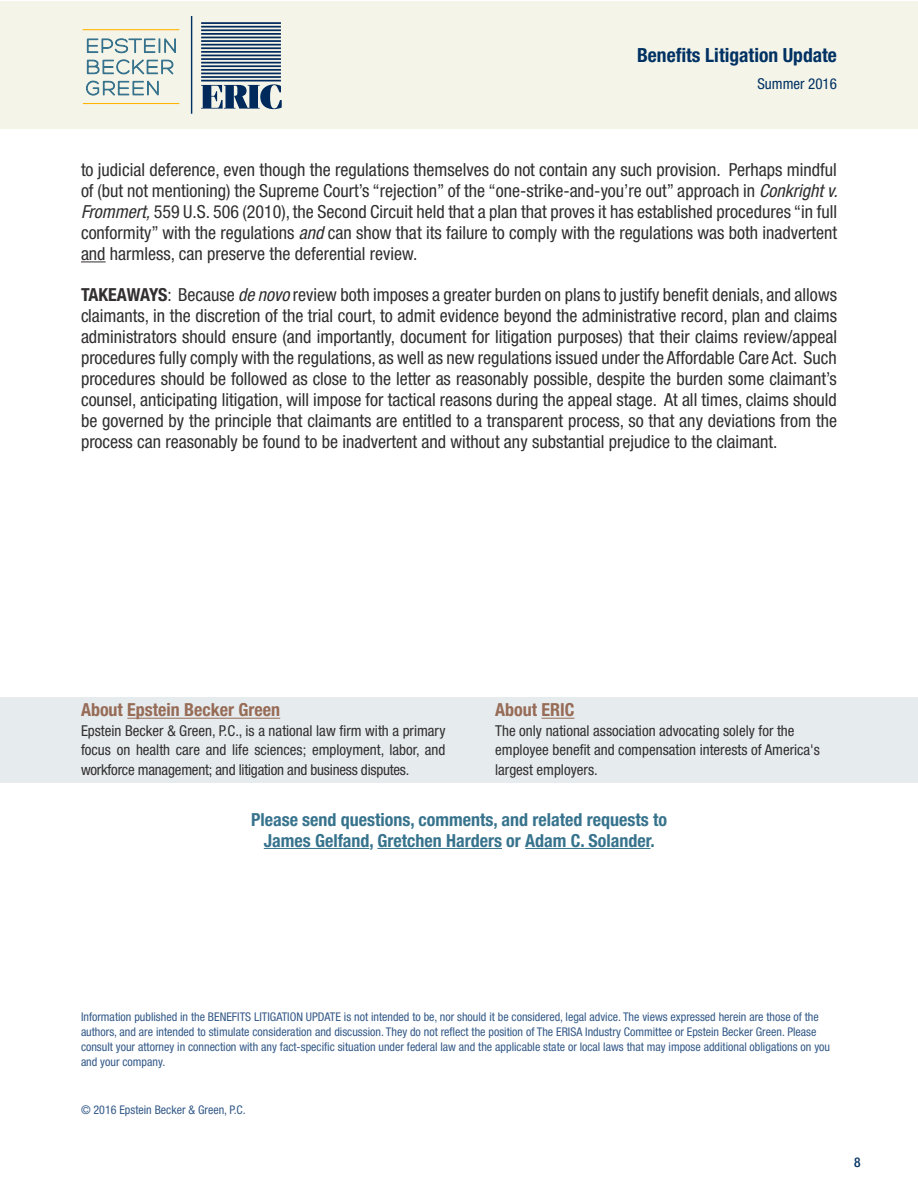
<style>
.page{position:relative;width:918px;height:1188px;background:#fff}
.page>*{position:absolute;margin:0;border:0;box-sizing:border-box;transform-origin:0 0}
.t1{font:700 condensed 19.5px "Helvetica Neue LT";color:#003163}
.Body_Text{font:condensed 18px/21px "Helvetica Neue LT";color:#312f30;text-align:justify}
.t2{font:700 condensed 18px "Helvetica Neue LT";color:#37738d}
.t3{font:700 condensed 18px "Helvetica Neue LT";color:#976c57}
.t4{font:condensed 15px/19.5px "Helvetica Neue LT";color:#312f30}
.t5{font:condensed 15px "Helvetica Neue LT";color:#003163}
.t6{font:500 condensed 13.5px "Helvetica Neue LT";color:#003163}
.t7{font:condensed 12px "Helvetica Neue LT";color:#345a88}
.s1{font-style:italic}
.s2{font-weight:700}
</style>
<div class="page">
<div style="left:1px;top:1px;width:917px;height:128px;background:#f4f4e8"></div>
<svg style="left:86px;top:38px;width:90px;height:58px"></svg>
<hr style="left:83px;top:103px;width:96px;height:1px;background:#ffb500">
<hr style="left:83px;top:29px;width:96px;height:1px;background:#ffb500">
<svg style="left:201px;top:84px;width:81px;height:25px"></svg>
<hr style="left:201px;top:80px;width:80px;height:1px;background:#00295c">
<hr style="left:201px;top:76px;width:80px;height:2px;background:#00295c">
<hr style="left:201px;top:73px;width:80px;height:1px;background:#00295c">
<hr style="left:201px;top:69px;width:80px;height:2px;background:#00295c">
<hr style="left:201px;top:65px;width:80px;height:2px;background:#00295c">
<hr style="left:201px;top:62px;width:80px;height:2px;background:#00295c">
<hr style="left:201px;top:58px;width:80px;height:2px;background:#00295c">
<hr style="left:201px;top:55px;width:80px;height:1px;background:#00295c">
<hr style="left:201px;top:51px;width:80px;height:2px;background:#00295c">
<hr style="left:201px;top:47px;width:80px;height:2px;background:#00295c">
<hr style="left:201px;top:44px;width:80px;height:2px;background:#00295c">
<hr style="left:201px;top:40px;width:80px;height:2px;background:#00295c">
<hr style="left:201px;top:37px;width:80px;height:1px;background:#00295c">
<hr style="left:201px;top:33px;width:80px;height:2px;background:#00295c">
<hr style="left:201px;top:29px;width:80px;height:2px;background:#00295c">
<hr style="left:201px;top:26px;width:80px;height:2px;background:#00295c">
<hr style="left:201px;top:22px;width:80px;height:2px;background:#00295c">
<hr style="left:191px;top:16px;width:1px;height:98px;background:#003163">
<div style="left:0;top:698px;width:918px;height:85px;background:#e6ebee"></div>
<hr style="left:127px;top:718px;width:153px;height:1px;background:#976c57">
<hr style="left:541px;top:718px;width:33px;height:1px;background:#976c57">
<hr style="left:264px;top:848px;width:105px;height:1px;background:#37738d">
<hr style="left:377px;top:848px;width:125px;height:1px;background:#37738d">
<hr style="left:525px;top:848px;width:126px;height:1px;background:#37738d">
<svg style="left:81px;top:261px;width:25px;height:1px"></svg>
<p class="t1" style="left:637px;top:43px;width:201px">Benefits Litigation Update</p>
<p class="t5" style="left:757px;top:75px;width:81px">Summer 2016</p>
<p class="Body_Text" style="left:81px;top:159px;width:758px">to judicial deference, even though the regulations themselves do not contain any such provision. Perhaps mindful of (but not mentioning) the Supreme Court’s “rejection” of the “one-strike-and-you’re out” approach in <span class="s1">Conkright v.<br>Frommert,</span> 559 U.S. 506 (2010), the Second Circuit held that a plan that proves it has established procedures “in full conformity” with the regulations <span class="s1">and</span> can show that its failure to comply with the regulations was both inadvertent and harmless, can preserve the deferential review.</p>
<p class="Body_Text" style="left:81px;top:284px;width:758px"><span class="s2">TAKEAWAYS</span>: Because <span class="s1">de novo</span> review both imposes a greater burden on plans to justify benefit denials, and allows claimants, in the discretion of the trial court, to admit evidence beyond the administrative record, plan and claims administrators should ensure (and importantly, document for litigation purposes) that their claims review/appeal procedures fully comply with the regulations, as well as new regulations issued under the Affordable Care Act. Such procedures should be followed as close to the letter as reasonably possible, despite the burden some claimant’s counsel, anticipating litigation, will impose for tactical reasons during the appeal stage. At all times, claims should be governed by the principle that claimants are entitled to a transparent process, so that any deviations from the process can reasonably be found to be inadvertent and without any substantial prejudice to the claimant.</p>
<p class="t3" style="left:81px;top:699px;width:201px">About Epstein Becker Green</p>
<p class="t4" style="left:81px;top:721px;width:366px">Epstein Becker &amp; Green, P.C., is a national law firm with a primary</p>
<p class="t4" style="left:81px;top:740px;width:366px">focus on health care and life sciences; employment, labor, and workforce management; and litigation and business disputes.</p>
<p class="t3" style="left:495px;top:699px;width:81px">About ERIC</p>
<p class="t4" style="left:495px;top:721px;width:301px">The only national association advocating solely for the</p>
<p class="t4" style="left:495px;top:740px;width:326px">employee benefit and compensation interests of America's</p>
<p class="t4" style="left:495px;top:760px;width:104px">largest employers.</p>
<p class="t2" style="left:251px;top:808px;width:417px">Please send questions, comments, and related requests to</p>
<p class="t2" style="left:264px;top:829px;width:392px">James Gelfand, Gretchen Harders or Adam C. Solander.</p>
<p class="t7" style="left:81px;top:1010px;width:739px">Information published in the BENEFITS LITIGATION UPDATE is not intended to be, nor should it be considered, legal advice. The views expressed herein are those of the</p>
<p class="t7" style="left:81px;top:1025px;width:737px">authors, and are intended to stimulate consideration and discussion. They do not reflect the position of The ERISA Industry Committee or Epstein Becker Green. Please</p>
<p class="t7" style="left:81px;top:1040px;width:751px">consult your attorney in connection with any fact-specific situation under federal law and the applicable state or local laws that may impose additional obligations on you</p>
<p class="t7" style="left:81px;top:1055px;width:86px">and your company.</p>
<p class="t7" style="left:81px;top:1103px;width:166px">© 2016 Epstein Becker &amp; Green, P.C.</p>
<p class="t6" style="left:854px;top:1154px;width:8px">8</p>
</div>
